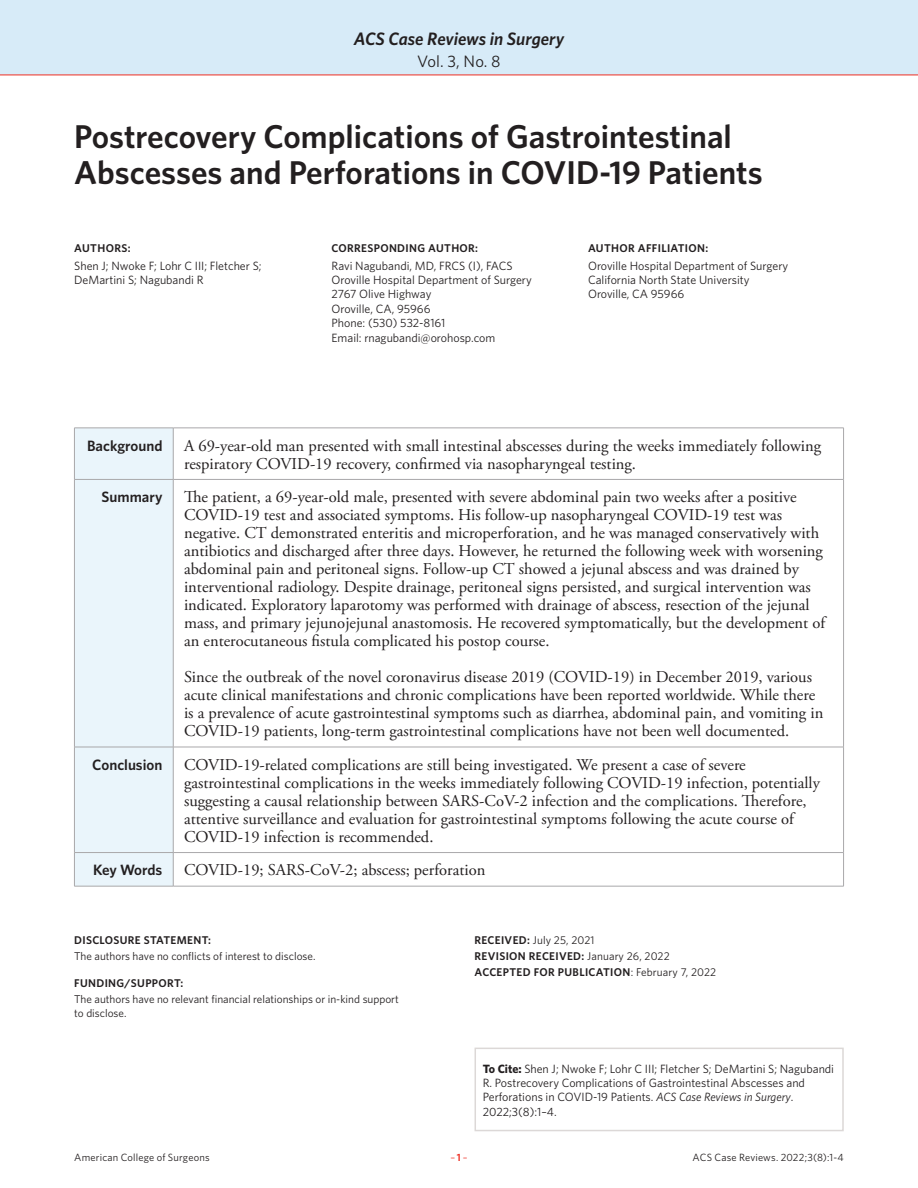
<style>
.page{position:relative;width:918px;height:1188px;background:#fff}
.page>*{position:absolute;margin:0;border:0;box-sizing:border-box;transform-origin:0 0}
.Article_Title{font:600 33px/36px "Whitney";color:#231f20}
.t1{font:italic 600 18px "Whitney";letter-spacing:-.005em;color:#231f20}
.Chart_Body{font:16.5px/18px "Adobe Garamond Pro";color:#231f20}
.t2{font:16.5px "Whitney";color:#231f20}
.Chart_Head{font:600 15px "Whitney";color:#231f20}
.Authors_Body{font:12px/14.4px "Whitney";color:#231f20}
.Authors_Head{font:600 11.25px "Whitney";letter-spacing:.03em;color:#231f20}
.Article_Body_no_inde{font:11.25px/13.5px "Whitney";color:#231f20}
.Authors_Body-2{font:11.25px "Whitney";color:#231f20}
.Authors_Head-2{font:11.25px "Whitney";letter-spacing:.01em;color:#231f20}
.t3{font:10.5px "Whitney";letter-spacing:.015em;color:#231f20}
.t4{font:10.5px "Whitney";color:#ee2e22}
.s1{font-weight:600}
.s2{font-weight:400}
.s3{font-weight:700}
.s4{font-style:italic}
</style>
<div class="page">
<div style="left:0;top:0;width:918px;height:75px;background:#d7ebf8"></div>
<hr style="left:0;top:75px;width:918px;height:1px;background:#ee2e22">
<div style="left:75px;top:429px;width:98px;height:457px;background:#eaf5fb"></div>
<hr style="left:74px;top:428px;width:99px;height:1px;background:#a9a8aa">
<hr style="left:74px;top:428px;width:1px;height:51px;background:#a9a8aa">
<hr style="left:173px;top:428px;width:671px;height:1px;background:#a9a8aa">
<hr style="left:173px;top:428px;width:1px;height:51px;background:#a9a8aa">
<hr style="left:843px;top:428px;width:1px;height:51px;background:#a9a8aa">
<hr style="left:74px;top:479px;width:99px;height:1px;background:#a9a8aa">
<hr style="left:74px;top:480px;width:1px;height:267px;background:#a9a8aa">
<hr style="left:173px;top:479px;width:671px;height:1px;background:#a9a8aa">
<hr style="left:173px;top:480px;width:1px;height:267px;background:#a9a8aa">
<hr style="left:843px;top:480px;width:1px;height:267px;background:#a9a8aa">
<hr style="left:74px;top:747px;width:99px;height:1px;background:#a9a8aa">
<hr style="left:74px;top:747px;width:1px;height:105px;background:#a9a8aa">
<hr style="left:173px;top:747px;width:671px;height:1px;background:#a9a8aa">
<hr style="left:173px;top:747px;width:1px;height:105px;background:#a9a8aa">
<hr style="left:843px;top:747px;width:1px;height:105px;background:#a9a8aa">
<hr style="left:74px;top:852px;width:99px;height:1px;background:#a9a8aa">
<hr style="left:74px;top:853px;width:1px;height:33px;background:#a9a8aa">
<hr style="left:173px;top:852px;width:671px;height:1px;background:#a9a8aa">
<hr style="left:173px;top:853px;width:1px;height:33px;background:#a9a8aa">
<hr style="left:843px;top:853px;width:1px;height:33px;background:#a9a8aa">
<hr style="left:74px;top:886px;width:99px;height:1px;background:#a9a8aa">
<hr style="left:173px;top:886px;width:671px;height:1px;background:#a9a8aa">
<div style="left:475px;top:1048px;width:369px;height:83px;border:2px solid #dcd8d7"></div>
<p class="t1" style="left:354px;top:26px;width:212px">ACS Case Reviews in Surgery</p>
<p class="t2" style="left:417px;top:50px;width:85px">Vol. 3, No. 8</p>
<p class="Article_Title" style="left:74px;top:118px;width:690px">Postrecovery Complications of Gastrointestinal<br>Abscesses and Perforations in COVID-19 Patients</p>
<p class="Authors_Head" style="left:74px;top:241px;width:58px">AUTHORS:</p>
<p class="Authors_Head" style="left:332px;top:241px;width:148px">CORRESPONDING AUTHOR:</p>
<p class="Authors_Head" style="left:588px;top:241px;width:122px">AUTHOR AFFILIATION:</p>
<p class="Authors_Body" style="left:74px;top:258px;width:189px">Shen J; Nwoke F; Lohr C III; Fletcher S;<br>DeMartini S; Nagubandi R</p>
<p class="Authors_Body" style="left:332px;top:258px;width:183px">Ravi Nagubandi, MD, FRCS (I), FACS</p>
<p class="Authors_Body" style="left:588px;top:258px;width:202px">Oroville Hospital Department of Surgery</p>
<p class="Authors_Body" style="left:588px;top:272px;width:163px">California North State University</p>
<p class="Authors_Body" style="left:588px;top:287px;width:98px">Oroville, CA 95966</p>
<p class="Authors_Body" style="left:332px;top:272px;width:202px">Oroville Hospital Department of Surgery</p>
<p class="Authors_Body" style="left:332px;top:287px;width:101px">2767 Olive Highway</p>
<p class="Authors_Body" style="left:332px;top:301px;width:100px">Oroville, CA, 95966</p>
<p class="Authors_Body" style="left:332px;top:316px;width:115px">Phone: (530) 532-8161</p>
<p class="Authors_Body" style="left:332px;top:330px;width:165px">Email: rnagubandi@orohosp.com</p>
<p class="Chart_Head" style="left:87px;top:435px;width:77px">Background</p>
<p class="Chart_Body" style="left:184px;top:437px;width:639px">A 69-year-old man presented with small intestinal abscesses during the weeks immediately following respiratory COVID-19 recovery, confirmed via nasopharyngeal testing.</p>
<p class="Chart_Head" style="left:102px;top:487px;width:62px">Summary</p>
<p class="Chart_Body" style="left:184px;top:489px;width:643px">The patient, a 69-year-old male, presented with severe abdominal pain two weeks after a positive COVID-19 test and associated symptoms. His follow-up nasopharyngeal COVID-19 test was negative. CT demonstrated enteritis and microperforation, and he was managed conservatively with antibiotics and discharged after three days. However, he returned the following week with worsening abdominal pain and peritoneal signs. Follow-up CT showed a jejunal abscess and was drained by interventional radiology. Despite drainage, peritoneal signs persisted, and surgical intervention was indicated. Exploratory laparotomy was performed with drainage of abscess, resection of the jejunal mass, and primary jejunojejunal anastomosis. He recovered symptomatically, but the development of an enterocutaneous fistula complicated his postop course.</p>
<p class="Chart_Body" style="left:184px;top:669px;width:641px">Since the outbreak of the novel coronavirus disease 2019 (COVID-19) in December 2019, various acute clinical manifestations and chronic complications have been reported worldwide. While there is a prevalence of acute gastrointestinal symptoms such as diarrhea, abdominal pain, and vomiting in COVID-19 patients, long-term gastrointestinal complications have not been well documented.</p>
<p class="Chart_Head" style="left:92px;top:755px;width:72px">Conclusion</p>
<p class="Chart_Body" style="left:184px;top:756px;width:637px">COVID-19-related complications are still being investigated. We present a case of severe gastrointestinal complications in the weeks immediately following COVID-19 infection, potentially suggesting a causal relationship between SARS-CoV-2 infection and the complications. Therefore, attentive surveillance and evaluation for gastrointestinal symptoms following the acute course of COVID-19 infection is recommended.</p>
<p class="Chart_Head" style="left:93px;top:860px;width:71px">Key Words</p>
<p class="Chart_Body" style="left:184px;top:862px;width:303px">COVID-19; SARS-CoV-2; abscess; perforation</p>
<p class="Authors_Head" style="left:74px;top:932px;width:138px">DISCLOSURE STATEMENT:</p>
<p class="Authors_Body-2" style="left:74px;top:949px;width:243px">The authors have no conflicts of interest to disclose.</p>
<p class="Authors_Head" style="left:74px;top:976px;width:111px">FUNDING/SUPPORT:</p>
<p class="Article_Body_no_inde" style="left:74px;top:992px;width:326px">The authors have no relevant financial relationships or in-kind support to disclose.</p>
<p class="Authors_Head-2" style="left:475px;top:932px;width:122px"><span class="s1">RECEIVED:</span> July 25, 2021</p>
<p class="Authors_Head" style="left:475px;top:949px;width:197px">REVISION RECEIVED: <span class="s2">January 26, 2022</span></p>
<p class="Authors_Head" style="left:475px;top:965px;width:243px">ACCEPTED FOR PUBLICATION<span class="s2">: February 7, 2022</span></p>
<p class="Authors_Body" style="left:483px;top:1061px;width:353px"><span class="s3">To Cite:</span> Shen J; Nwoke F; Lohr C III; Fletcher S; DeMartini S; Nagubandi R. Postrecovery Complications of Gastrointestinal Abscesses and Perforations in COVID-19 Patients. <span class="s4">ACS Case Reviews in Surgery</span>.<br>2022;3(8):1–4.</p>
<p class="t3" style="left:74px;top:1150px;width:137px">American College of Surgeons</p>
<p class="t4" style="left:450px;top:1150px;width:19px">–<span class="s1">1</span>–</p>
<p class="t3" style="left:693px;top:1150px;width:153px">ACS Case Reviews. 2022;3(8):1-4</p>
</div>
